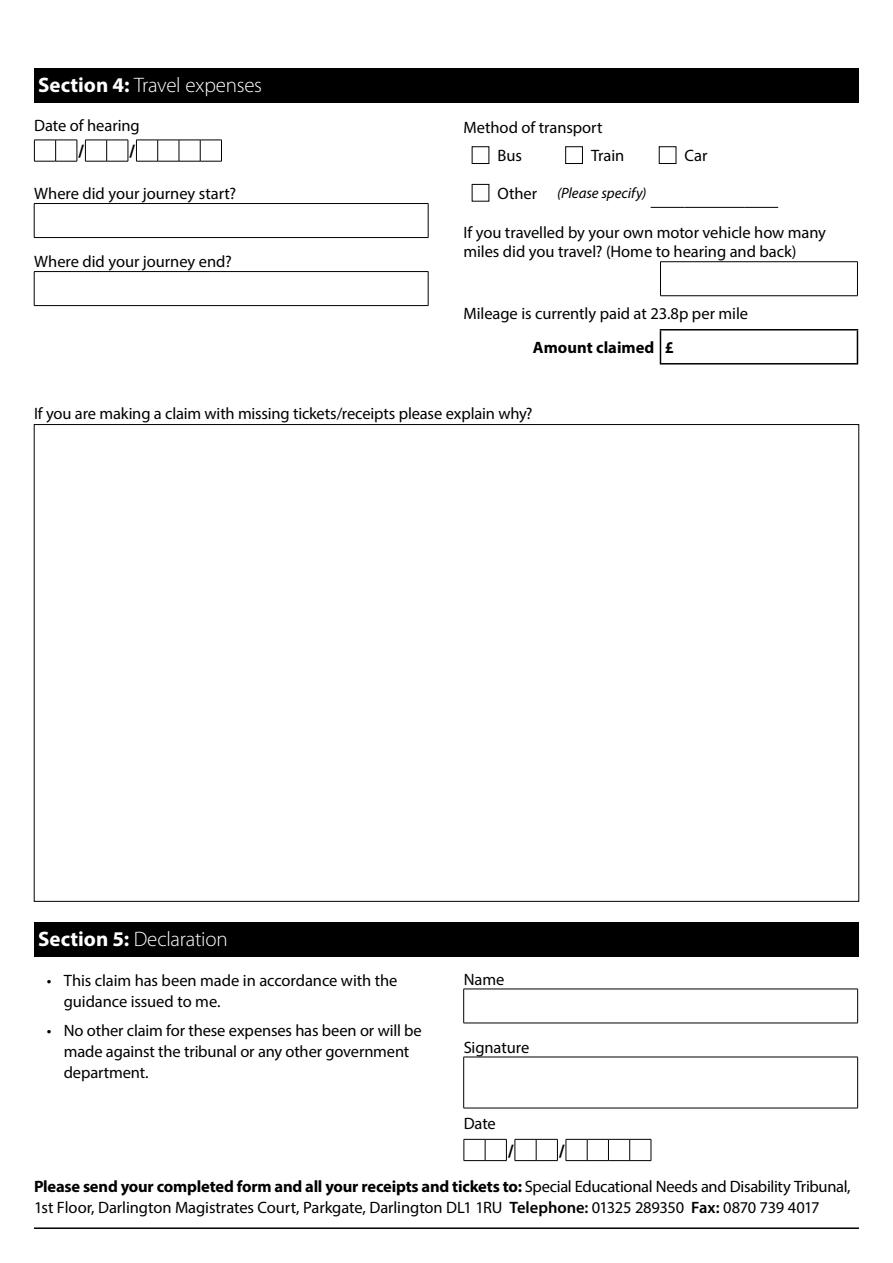
<style>
.page{position:relative;width:893px;height:1263px;background:#fff}
.page>*{position:absolute;margin:0;border:0;box-sizing:border-box;transform-origin:0 0}
.t1{font:300 21px "Myriad Pro";letter-spacing:-.015em;color:#fff}
.t2{font:700 18px "Myriad Pro";color:#000}
.t3{font:16.5px/21px "Myriad Pro";letter-spacing:-.005em;color:#000}
.t4{font:700 16.5px "Myriad Pro";letter-spacing:.005em;color:#000}
.t5{font:italic 15px "Myriad Pro";letter-spacing:-.005em;color:#000}
.s1{font-weight:700}
.s2{font-weight:600}
</style>
<div class="page">
<div style="left:34px;top:68px;width:825px;height:34px;background:#000"></div>
<div style="left:34px;top:922px;width:825px;height:34px;background:#000"></div>
<hr style="left:34px;top:203px;width:394px;height:1px;background:#000">
<hr style="left:34px;top:204px;width:1px;height:33px;background:#000">
<hr style="left:428px;top:204px;width:1px;height:33px;background:#000">
<hr style="left:34px;top:237px;width:394px;height:1px;background:#000">
<hr style="left:34px;top:271px;width:394px;height:1px;background:#000">
<hr style="left:34px;top:272px;width:1px;height:33px;background:#000">
<hr style="left:428px;top:272px;width:1px;height:33px;background:#000">
<hr style="left:34px;top:305px;width:394px;height:1px;background:#000">
<svg style="left:34px;top:140px;width:188px;height:22px"></svg>
<hr style="left:463px;top:1057px;width:395px;height:1px;background:#000">
<hr style="left:463px;top:1057px;width:1px;height:51px;background:#000">
<hr style="left:857px;top:1057px;width:1px;height:51px;background:#000">
<hr style="left:463px;top:1108px;width:395px;height:1px;background:#000">
<svg style="left:464px;top:1139px;width:188px;height:22px"></svg>
<hr style="left:463px;top:989px;width:395px;height:1px;background:#000">
<hr style="left:463px;top:989px;width:1px;height:34px;background:#000">
<hr style="left:857px;top:989px;width:1px;height:34px;background:#000">
<hr style="left:463px;top:1023px;width:395px;height:1px;background:#000">
<hr style="left:34px;top:1227px;width:825px;height:2px;background:#000">
<hr style="left:660px;top:261px;width:198px;height:1px;background:#000">
<hr style="left:660px;top:262px;width:1px;height:34px;background:#000">
<hr style="left:857px;top:262px;width:1px;height:34px;background:#000">
<hr style="left:660px;top:295px;width:198px;height:1px;background:#000">
<hr style="left:660px;top:329px;width:198px;height:1px;background:#000">
<hr style="left:660px;top:330px;width:1px;height:33px;background:#000">
<hr style="left:857px;top:330px;width:1px;height:33px;background:#000">
<hr style="left:660px;top:363px;width:198px;height:1px;background:#000">
<hr style="left:651px;top:207px;width:34px;height:1px;background:#000">
<hr style="left:685px;top:207px;width:59px;height:1px;background:#000">
<hr style="left:744px;top:207px;width:34px;height:1px;background:#000">
<div style="left:472px;top:147px;width:17px;height:17px;border:1px solid #000"></div>
<div style="left:565px;top:147px;width:18px;height:17px;border:1px solid #000"></div>
<div style="left:472px;top:184px;width:17px;height:17px;border:1px solid #000"></div>
<p class="t1" style="left:38px;top:74px;width:225px"><span class="s1">Section 4:</span> Travel expenses</p>
<p class="t3" style="left:34px;top:115px;width:107px">Date of hearing</p>
<p class="t2" style="left:78px;top:139px;width:7px">/</p>
<p class="t2" style="left:129px;top:139px;width:7px">/</p>
<p class="t3" style="left:34px;top:183px;width:203px">Where did your journey start?</p>
<p class="t3" style="left:34px;top:251px;width:199px">Where did your journey end?</p>
<p class="t3" style="left:463px;top:117px;width:141px">Method of transport</p>
<p class="t3" style="left:497px;top:145px;width:26px">Bus</p>
<p class="t3" style="left:591px;top:145px;width:35px">Train</p>
<p class="t3" style="left:685px;top:145px;width:24px">Car</p>
<p class="t3" style="left:497px;top:183px;width:41px">Other</p>
<p class="t5" style="left:557px;top:184px;width:91px">(Please specify)</p>
<p class="t3" style="left:463px;top:222px;width:364px;line-height:19.5px">If you travelled by your own motor vehicle how many miles did you travel? (Home to hearing and back)</p>
<p class="t3" style="left:463px;top:303px;width:286px">Mileage is currently paid at 23.8p per mile</p>
<p class="t4" style="left:533px;top:337px;width:123px">Amount claimed</p>
<p class="t4" style="left:665px;top:337px;width:11px">£</p>
<p class="t3" style="left:34px;top:403px;width:500px">If you are making a claim with missing tickets/receipts please explain why?</p>
<p class="t1" style="left:38px;top:928px;width:191px"><span class="s1">Section 5:</span> Declaration</p>
<p class="t3" style="left:64px;top:969px;width:335px;text-indent:-17px">• This claim has been made in accordance with the guidance issued to me.</p>
<p class="t3" style="left:64px;top:1020px;width:360px;text-indent:-17px">• No other claim for these expenses has been or will be made against the tribunal or any other government department.</p>
<p class="t3" style="left:464px;top:968px;width:42px">Name</p>
<p class="t3" style="left:464px;top:1036px;width:67px">Signature</p>
<p class="t3" style="left:464px;top:1112px;width:34px">Date</p>
<p class="t2" style="left:508px;top:1139px;width:7px">/</p>
<p class="t2" style="left:559px;top:1139px;width:7px">/</p>
<p class="t3" style="left:34px;top:1176px;width:818px"><span class="s1">Please send your completed form and all your receipts and tickets to:</span> Special Educational Needs and Disability Tribunal,<br>1st Floor, Darlington Magistrates Court, Parkgate, Darlington DL1 1RU <span class="s2">Telephone:</span> 01325 289350 <span class="s2">Fax:</span> 0870 739 4017</p>
</div>
